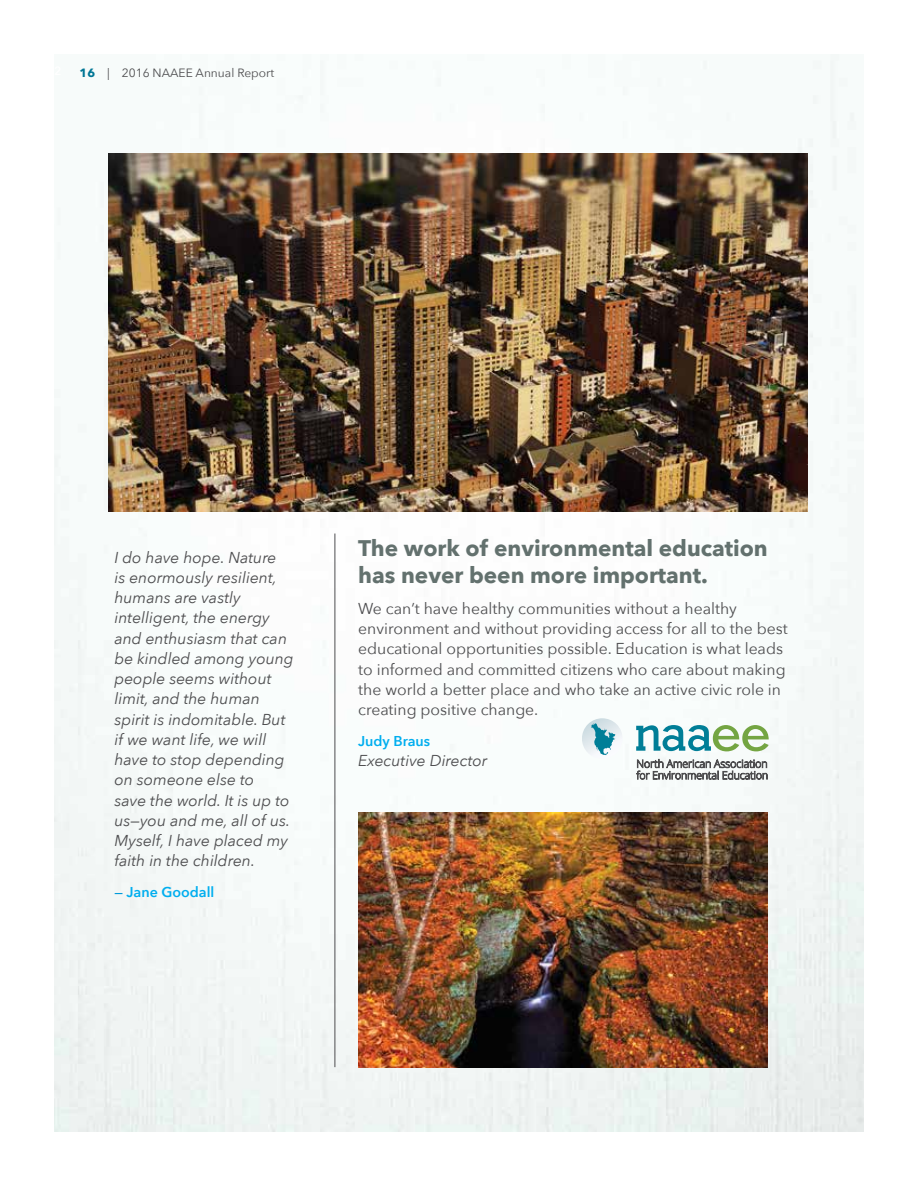
<style>
.page{position:relative;width:918px;height:1188px;background:#fff}
.page>*{position:absolute;margin:0;border:0;box-sizing:border-box;transform-origin:0 0}
.t1{font:700 22.5px/27px "Avenir Next";color:#63716e}
.t2{font:italic 15.75px/20.2px "Avenir Next";color:#4d4d4f}
.t3{font:15.75px/20.2px "Avenir Next";color:#4d4d4f}
.t4{font:600 14.25px "Avenir Next";color:#00aeef}
.t5{font:12px "Avenir Next";color:#4d4d4f}
.s1{font-weight:700;color:#007695}
.s2{font-weight:500;color:#009ada}
</style>
<div class="page">
<img style="left:54px;top:54px;width:810px;height:1077px">
<img style="left:358px;top:812px;width:409px;height:255px">
<hr style="left:335px;top:534px;width:1px;height:533px;background:#4d4d4f">
<img style="left:108px;top:153px;width:700px;height:359px">
<svg style="left:636px;top:725px;width:133px;height:26px"></svg>
<svg style="left:636px;top:759px;width:131px;height:21px"></svg>
<svg style="left:580px;top:718px;width:45px;height:43px"></svg>
<p class="t5" style="left:80px;top:66px;width:196px"><span class="s1">16</span> | 2016 NAAEE Annual Report</p>
<p class="t2" style="left:114px;top:547px;width:181px">I do have hope. Nature<br>is enormously resilient, humans are vastly intelligent, the energy and enthusiasm that can be kindled among young people seems without limit, and the human spirit is indomitable. But if we want life, we will have to stop depending on someone else to<br>save the world. It is up to us—you and me, all of us.<br>Myself, I have placed my faith in the children.</p>
<p class="t4" style="left:114px;top:883px;width:101px"><span class="s2">—</span> Jane Goodall</p>
<h1 class="t1" style="left:358px;top:534px;width:411px">The work of environmental education has never been more important.</h1>
<p class="t3" style="left:358px;top:598px;width:431px">We can’t have healthy communities without a healthy environment and without providing access for all to the best educational opportunities possible. Education is what leads to informed and committed citizens who care about making the world a better place and who take an active civic role in creating positive change.</p>
<p class="t4" style="left:358px;top:732px;width:73px">Judy Braus</p>
<p class="t2" style="left:358px;top:750px;width:131px">Executive Director</p>
</div>
